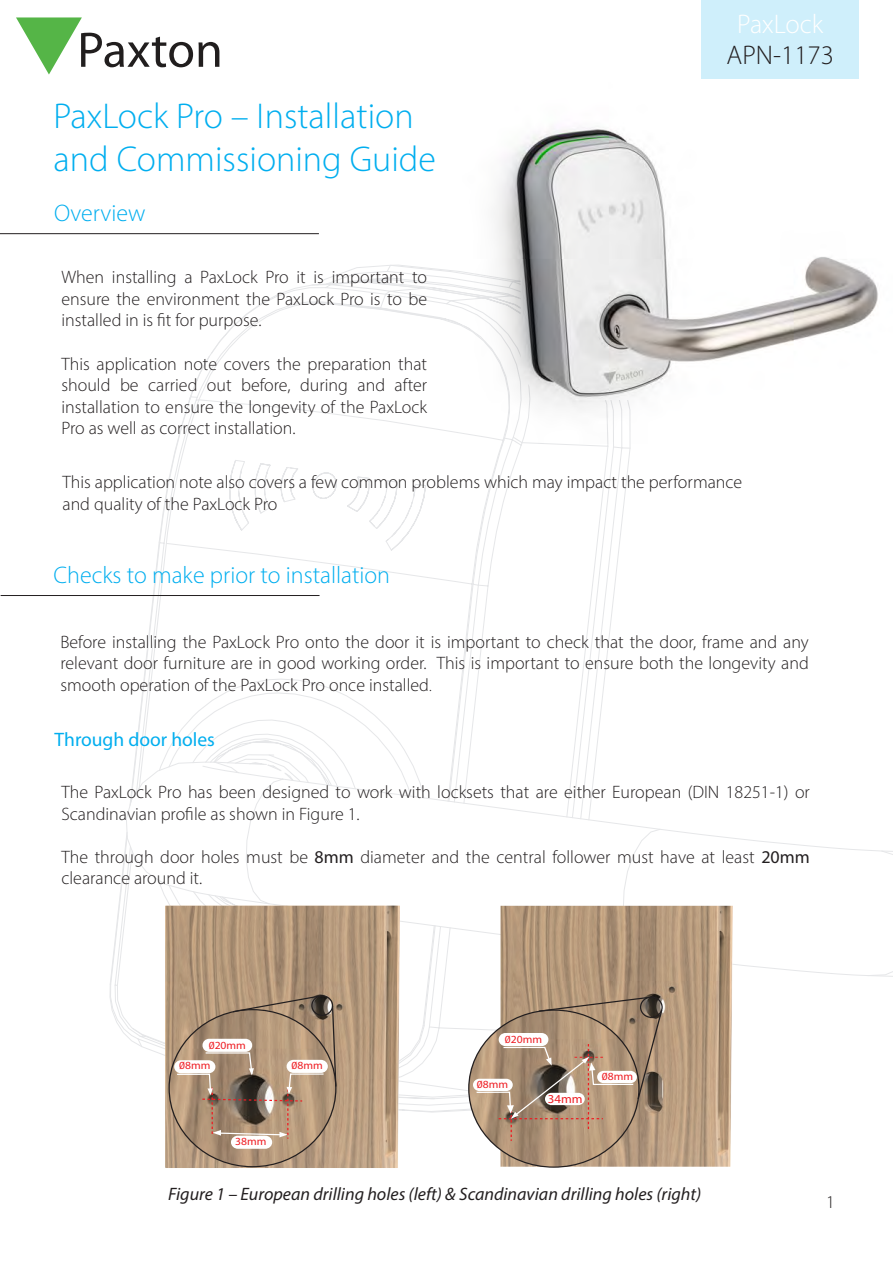
<style>
.page{position:relative;width:893px;height:1263px;background:#fff}
.page>*{position:absolute;margin:0;border:0;box-sizing:border-box;transform-origin:0 0}
.AN_Title{font:300 36px "Myriad Pro";color:#00aeef}
.AN_Title-2{font:300 27px "Myriad Pro";color:#231f20}
.AN_Title-3{font:300 27px "Myriad Pro";color:#fff}
.Section_title{font:300 24px "Myriad Pro";color:#00aeef}
.Section_title-2{font:19.5px "Myriad Pro";color:#00aeef}
.Text_-_9pt_Bold_Tile___Plain_Text{font:300 18px/21.6px "Myriad Pro";color:#231f20;text-align:justify}
.Text_-_9pt_Bold_Tile___Plain_Text-2{font:italic 18px "Myriad Pro";color:#231f20}
.t1{font:12.15px "Myriad Pro";color:#ee1d23;scale:1.06 1}
.t2{font:10.95px/20.5px "Myriad Pro";color:#ee1d23;scale:1.06 1}
.s1{font-size:15px}
.s2{font-weight:400}
</style>
<div class="page">
<svg style="left:110px;top:273px;width:518px;height:839px"></svg>
<svg style="left:509px;top:762px;width:384px;height:215px"></svg>
<svg style="left:351px;top:400px;width:158px;height:671px"></svg>
<svg style="left:117px;top:303px;width:234px;height:768px"></svg>
<svg style="left:340px;top:265px;width:85px;height:135px"></svg>
<img style="left:425px;top:75px;width:453px;height:395px">
<svg style="left:16px;top:17px;width:203px;height:58px"></svg>
<hr style="left:0;top:233px;width:319px;height:1px;background:#231f20">
<hr style="left:1px;top:595px;width:319px;height:1px;background:#231f20">
<div style="left:702px;top:0;width:157px;height:79px;background:#cfeffb"></div>
<img style="left:500px;top:906px;width:233px;height:261px">
<img style="left:165px;top:906px;width:235px;height:262px">
<svg style="left:169px;top:754px;width:169px;height:413px"></svg>
<img style="left:469px;top:1010px;width:170px;height:157px">
<svg style="left:473px;top:1079px;width:40px;height:12px"></svg>
<svg style="left:475px;top:996px;width:188px;height:145px"></svg>
<p class="AN_Title-3" style="left:737px;top:8px;width:88px">PaxLock</p>
<p class="AN_Title" style="left:54px;top:94px;width:362px">PaxLock Pro – Installation</p>
<p class="AN_Title" style="left:54px;top:138px;width:384px">and Commissioning Guide</p>
<p class="Section_title" style="left:54px;top:198px;width:93px">Overview</p>
<p class="Text_-_9pt_Bold_Tile___Plain_Text" style="left:61px;top:266px;width:367px">When installing a PaxLock Pro it is important to ensure the environment the PaxLock Pro is to be installed in is fit for purpose.</p>
<p class="Text_-_9pt_Bold_Tile___Plain_Text" style="left:61px;top:353px;width:367px">This application note covers the preparation that should be carried out before, during and after installation to ensure the longevity of the PaxLock Pro as well as correct installation.</p>
<p class="AN_Title-2" style="left:727px;top:39px;width:109px">APN-1173</p>
<p class="Text_-_9pt_Bold_Tile___Plain_Text" style="left:63px;top:471px;width:681px">This application note also covers a few common problems which may impact the performance</p>
<p class="Text_-_9pt_Bold_Tile___Plain_Text" style="left:63px;top:493px;width:217px">and quality of the PaxLock Pro</p>
<p class="Section_title" style="left:54px;top:560px;width:338px">Checks to make prior to installation</p>
<p class="Text_-_9pt_Bold_Tile___Plain_Text" style="left:60px;top:630px;width:750px">Before installing the PaxLock Pro onto the door it is important to check that the door, frame and any relevant door furniture are in good working order. This is important to ensure both the longevity and smooth operation of the PaxLock Pro once installed<span class="s1">.</span></p>
<p class="Section_title-2" style="left:55px;top:728px;width:162px">Through door holes</p>
<p class="Text_-_9pt_Bold_Tile___Plain_Text" style="left:61px;top:781px;width:750px">The PaxLock Pro has been designed to work with locksets that are either European (DIN 18251-1) or<br>Scandinavian profile as shown in Figure 1.</p>
<p class="Text_-_9pt_Bold_Tile___Plain_Text" style="left:61px;top:846px;width:750px">The through door holes must be <span class="s2">8mm</span> diameter and the central follower must have at least <span class="s2">20mm </span>clearance around it.</p>
<p class="t2" style="left:179px;top:1035px;width:64px;text-indent:30px">020mm<br>08mm</p>
<p class="t2" style="left:292px;top:1055px;width:31px">08mm</p>
<p class="t2" style="left:235px;top:1131px;width:31px">38mm</p>
<p class="t2" style="left:505px;top:1029px;width:37px">020mm</p>
<p class="t2" style="left:477px;top:1074px;width:31px">08mm</p>
<p class="t1" style="left:548px;top:1091px;width:34px">34mm</p>
<p class="t2" style="left:602px;top:1066px;width:31px">08mm</p>
<p class="Text_-_9pt_Bold_Tile___Plain_Text-2" style="left:168px;top:1183px;width:535px">Figure 1 – European drilling holes (left) &amp; Scandinavian drilling holes (right)</p>
<p class="Text_-_9pt_Bold_Tile___Plain_Text" style="left:826px;top:1191px;width:10px">1</p>
</div>
